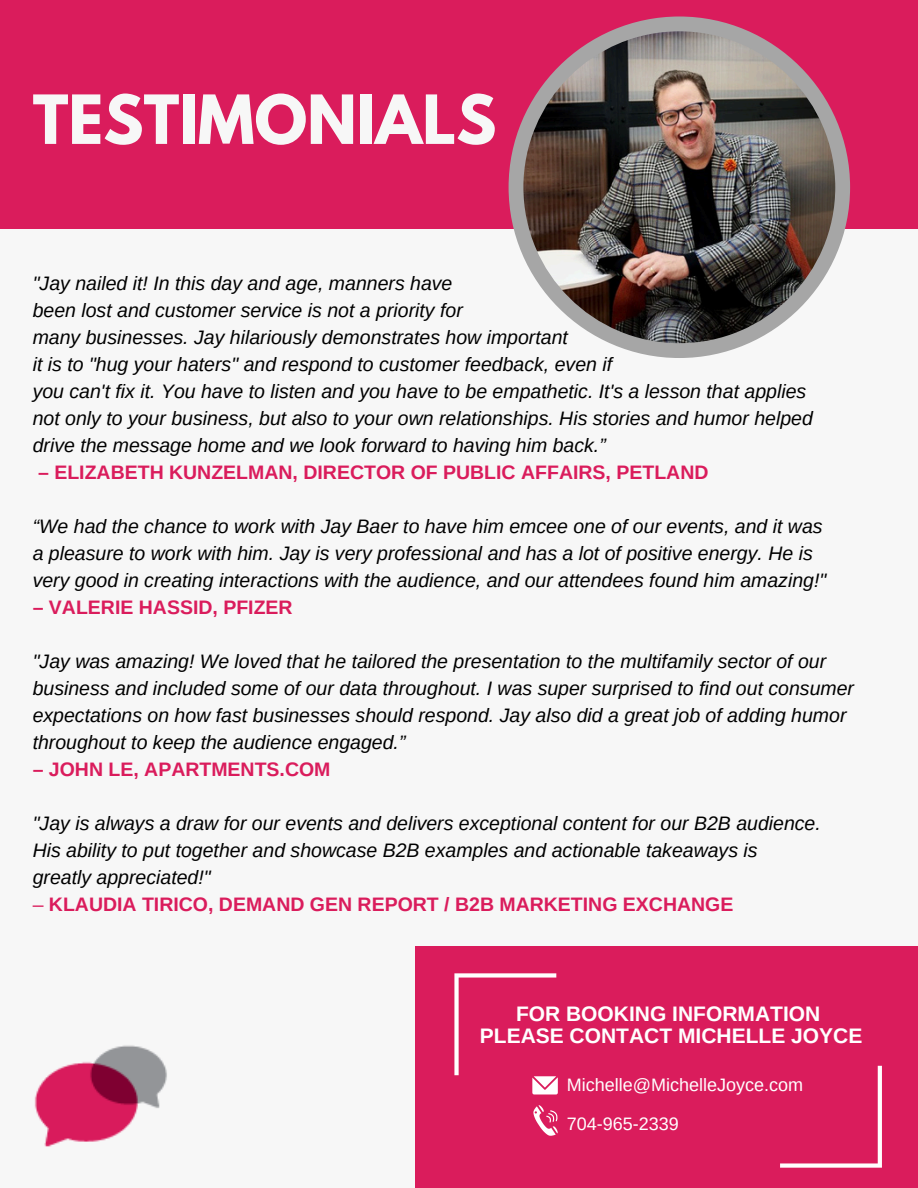
<style>
.page{position:relative;width:918px;height:1188px;background:#f7f7f7}
.page>*{position:absolute;margin:0;border:0;box-sizing:border-box;transform-origin:0 0}
.t1{font:700 60px "League Spartan";color:#f7f7f7}
.t2{font:700 21px/22.5px "Arimo";color:#fff;text-align:center}
.t3{font:italic 19.5px/27px "Arimo";color:#000}
.t4{font:700 19.5px "Arimo";color:#da1c5c}
.t5{font:18px/38.4px "Arimo";color:#fff}
.s1{font-weight:400}
</style>
<div class="page">
<div style="left:0;top:0;width:918px;height:228px;background:#da1c5c"></div>
<div style="left:416px;top:946px;width:502px;height:242px;background:#da1c5c"></div>
<svg style="left:509px;top:16px;width:341px;height:342px"></svg>
<img style="left:523px;top:31px;width:312px;height:312px">
<svg style="left:780px;top:1066px;width:102px;height:102px"></svg>
<svg style="left:454px;top:973px;width:104px;height:121px"></svg>
<svg style="left:533px;top:1105px;width:25px;height:31px"></svg>
<img style="left:34px;top:1045px;width:133px;height:102px">
<h1 class="t1" style="left:33px;top:90px;width:465px">TESTIMONIALS</h1>
<p class="t3" style="left:33px;top:270px;width:782px">"Jay nailed it! In this day and age, manners have<br>been lost and customer service is not a priority for<br>many businesses. Jay hilariously demonstrates how important<br>it is to "hug your haters" and respond to customer feedback, even if<br>you can't fix it. You have to listen and you have to be empathetic. It's a lesson that applies not only to your business, but also to your own relationships. His stories and humor helped drive the message home and we look forward to having him back.”</p>
<p class="t4" style="left:38px;top:462px;width:672px">– ELIZABETH KUNZELMAN, DIRECTOR OF PUBLIC AFFAIRS, PETLAND</p>
<p class="t3" style="left:33px;top:513px;width:795px">“We had the chance to work with Jay Baer to have him emcee one of our events, and it was a pleasure to work with him. Jay is very professional and has a lot of positive energy. He is very good in creating interactions with the audience, and our attendees found him amazing!"</p>
<p class="t4" style="left:33px;top:597px;width:261px">– VALERIE HASSID, PFIZER</p>
<p class="t3" style="left:33px;top:648px;width:823px">"Jay was amazing! We loved that he tailored the presentation to the multifamily sector of our business and included some of our data throughout. I was super surprised to find out consumer expectations on how fast businesses should respond. Jay also did a great job of adding humor throughout to keep the audience engaged.”</p>
<p class="t4" style="left:33px;top:759px;width:299px">– JOHN LE, APARTMENTS.COM</p>
<p class="t3" style="left:33px;top:810px;width:790px">"Jay is always a draw for our events and delivers exceptional content for our B2B audience.<br>His ability to put together and showcase B2B examples and actionable takeaways is greatly appreciated!"</p>
<p class="t4" style="left:33px;top:894px;width:702px"><span class="s1">–</span> KLAUDIA TIRICO, DEMAND GEN REPORT / B2B MARKETING EXCHANGE</p>
<p class="t2" style="left:480px;top:1002px;width:384px">FOR BOOKING INFORMATION<br>PLEASE CONTACT MICHELLE JOYCE</p>
<p class="t5" style="left:567px;top:1066px;width:238px">Michelle@MichelleJoyce.com<br>704-965-2339</p>
</div>
